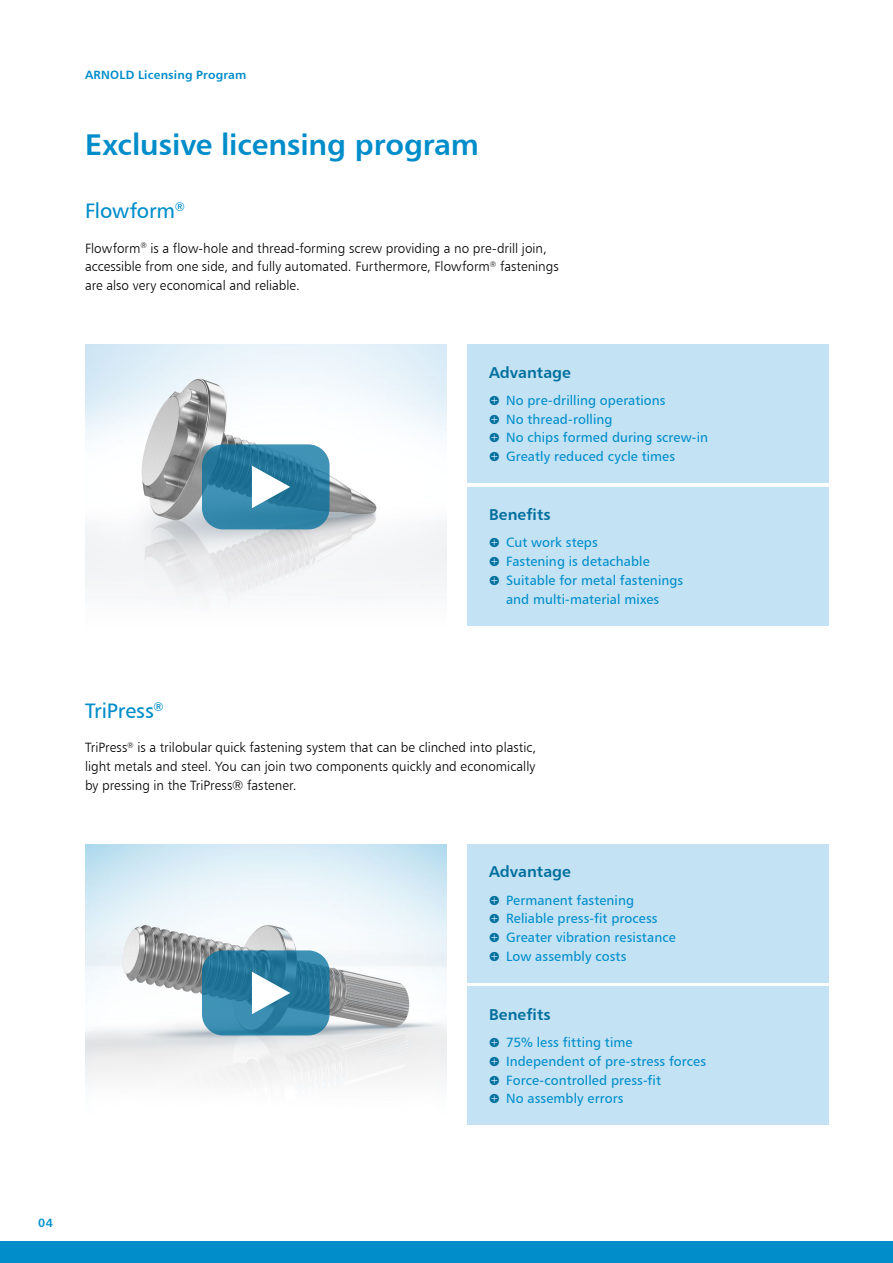
<style>
.page{position:relative;width:893px;height:1263px;background:#fff}
.page>*{position:absolute;margin:0;border:0;box-sizing:border-box;transform-origin:0 0}
.t1{font:30px "Humanist 777 BT Bold B";letter-spacing:-.005em;color:#008dca}
.t2{font:21px "Humanist 777 BT Roman B";letter-spacing:-.005em;color:#008dca}
.t3{font:15.75px "Humanist 777 BT Bold B";letter-spacing:.005em;color:#006f9d}
.t4{font:13.5px/18.8px "Humanist 777 BT Roman B";letter-spacing:.01em;color:#008dca}
.t5{font:13.5px/18.8px "Humanist 777 BT Light B";color:#000}
.t6{font:12px "Humanist 777 BT Bold B";letter-spacing:.015em;color:#008dca}
.s1{font-family:"Klavika";color:#006f9d}
</style>
<div class="page">
<div style="left:0;top:1242px;width:893px;height:21px;background:#008dca"></div>
<img style="left:85px;top:344px;width:361px;height:255px">
<img style="left:85px;top:844px;width:361px;height:242px">
<div style="left:468px;top:344px;width:361px;height:139px;background:#c3e2f4"></div>
<div style="left:468px;top:844px;width:361px;height:138px;background:#c3e2f4"></div>
<div style="left:468px;top:487px;width:361px;height:138px;background:#c3e2f4"></div>
<div style="left:468px;top:986px;width:361px;height:139px;background:#c3e2f4"></div>
<svg style="left:202px;top:444px;width:128px;height:85px;background:#2c7fa2"></svg>
<svg style="left:252px;top:466px;width:38px;height:42px"></svg>
<svg style="left:202px;top:950px;width:128px;height:85px;background:#2c7fa1"></svg>
<svg style="left:252px;top:972px;width:38px;height:42px"></svg>
<p class="t6" style="left:85px;top:67px;width:163px">ARNOLD Licensing Program</p>
<h1 class="t1" style="left:85px;top:126px;width:395px">Exclusive licensing program</h1>
<h2 class="t2" style="left:85px;top:198px;width:102px">Flowform<sup>®</sup></h2>
<p class="t5" style="left:85px;top:238px;width:475px">Flowform<sup>®</sup> is a flow-hole and thread-forming screw providing a no pre-drill join, accessible from one side, and fully automated. Furthermore, Flowform<sup>®</sup> fastenings are also very economical and reliable.</p>
<p class="t3" style="left:489px;top:362px;width:83px">Advantage</p>
<p class="t4" style="left:489px;top:391px;width:221px"><span class="s1">˦</span> No pre-drilling operations<br><span class="s1">˦</span> No thread-rolling<br><span class="s1">˦</span> No chips formed during screw-in <span class="s1">˦</span> Greatly reduced cycle times</p>
<h2 class="t2" style="left:85px;top:697px;width:80px">TriPress<sup>®</sup></h2>
<p class="t3" style="left:489px;top:505px;width:63px">Benefits</p>
<p class="t4" style="left:489px;top:533px;width:110px"><span class="s1">˦</span> Cut work steps</p>
<p class="t4" style="left:489px;top:552px;width:162px"><span class="s1">˦</span> Fastening is detachable</p>
<p class="t4" style="left:489px;top:571px;width:196px"><span class="s1">˦</span> Suitable for metal fastenings</p>
<p class="t4" style="left:506px;top:589px;width:155px">and multi-material mixes</p>
<p class="t5" style="left:85px;top:738px;width:453px;text-align:justify">TriPress<sup>®</sup> is a trilobular quick fastening system that can be clinched into plastic, light metals and steel. You can join two components quickly and economically by pressing in the TriPress® fastener.</p>
<p class="t3" style="left:489px;top:862px;width:83px">Advantage</p>
<p class="t4" style="left:489px;top:890px;width:188px"><span class="s1">˦</span> Permanent fastening<br><span class="s1">˦</span> Reliable press-fit process<br><span class="s1">˦</span> Greater vibration resistance <span class="s1">˦</span> Low assembly costs</p>
<p class="t3" style="left:489px;top:1004px;width:63px">Benefits</p>
<p class="t4" style="left:489px;top:1033px;width:219px"><span class="s1">˦</span> 75% less fitting time<br><span class="s1">˦</span> Independent of pre-stress forces <span class="s1">˦</span> Force-controlled press-fit<br><span class="s1">˦</span> No assembly errors</p>
<p class="t6" style="left:38px;top:1215px;width:16px">04</p>
</div>
